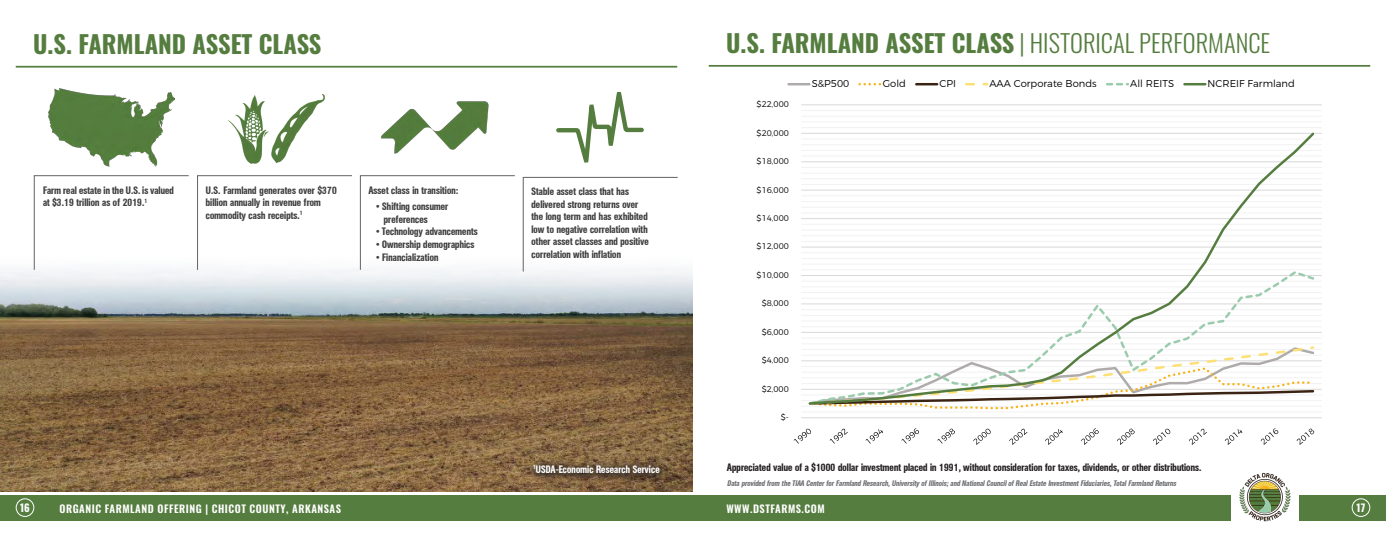
<style>
.page{position:relative;width:1386px;height:536px;background:#fff}
.page>*{position:absolute;margin:0;border:0;box-sizing:border-box;transform-origin:0 0}
.t1{font:700 24.5px "Oswald";color:#557d3f}
.t2{font:10.5px/12.6px "Agent Con Med DB Normal";color:#3e3e3f}
.t3{font:10.5px "Agent Con Med DB Normal";color:#231f20}
.t4{font:600 10.5px "Oswald";letter-spacing:.05em;color:#fff}
.t5{font:10.5px "Agent Con Med DB Normal";color:#fff}
.t6{font:700 10.5px "Oswald";color:#fff}
.t7{font:300 9.97px "Montserrat";color:#000}
.t8{font:300 8.22px "Montserrat";letter-spacing:-.005em;color:#000}
.t9{font:italic 7.88px "Agent Con Med DB Normal";color:#6c6d70}
.s1{font-weight:300}
</style>
<div class="page">
<div style="left:1299px;top:495px;width:87px;height:25px;background:#557d3f"></div>
<div style="left:685px;top:495px;width:545px;height:25px;background:#557d3f"></div>
<div style="left:1352px;top:498px;width:18px;height:18px;border:1px solid #fff;border-radius:50%"></div>
<div style="left:0;top:495px;width:701px;height:25px;background:#557d3f"></div>
<div style="left:16px;top:498px;width:18px;height:18px;border:1px solid #fff;border-radius:50%"></div>
<img style="left:0;top:251px;width:693px;height:241px">
<hr style="left:16px;top:66px;width:661px;height:2px;background:#557d3f">
<hr style="left:709px;top:65px;width:661px;height:2px;background:#557d3f">
<img style="left:1239px;top:472px;width:52px;height:50px">
<img style="left:49px;top:88px;width:125px;height:78px">
<img style="left:274px;top:94px;width:50px;height:69px">
<img style="left:228px;top:95px;width:46px;height:69px">
<img style="left:381px;top:101px;width:108px;height:53px">
<svg style="left:556px;top:92px;width:88px;height:71px"></svg>
<svg style="left:33px;top:175px;width:157px;height:95px"></svg>
<svg style="left:197px;top:175px;width:156px;height:95px"></svg>
<svg style="left:360px;top:175px;width:156px;height:95px"></svg>
<svg style="left:522px;top:176px;width:157px;height:96px"></svg>
<div style="left:529px;top:464px;width:135px;height:17px;background:#231f20;opacity:.75"></div>
<div style="left:527px;top:458px;width:140px;height:22px;background:#231f20;opacity:.75"></div>
<svg style="left:787px;top:83px;width:535px;height:362px"></svg>
<p class="t1" style="left:33px;top:31px;width:290px">U.S. FARMLAND ASSET CLASS</p>
<p class="t1" style="left:726px;top:30px;width:546px">U.S. FARMLAND ASSET CLASS <span class="s1">| HISTORICAL PERFORMANCE</span></p>
<p class="t2" style="left:43px;top:184px;width:133px">Farm real estate in the U.S. is valued at $3.19 trillion as of 2019.<sup>1</sup></p>
<p class="t2" style="left:206px;top:184px;width:133px">U.S. Farmland generates over $370 billion annually in revenue from</p>
<p class="t2" style="left:206px;top:209px;width:98px">commodity cash receipts.<sup>1</sup></p>
<p class="t2" style="left:369px;top:184px;width:91px">Asset class in transition:</p>
<p class="t2" style="left:376px;top:200px;width:74px">• Shifting consumer</p>
<p class="t2" style="left:384px;top:213px;width:45px">preferences</p>
<p class="t2" style="left:376px;top:225px;width:103px">• Technology advancements</p>
<p class="t2" style="left:376px;top:238px;width:100px">• Ownership demographics</p>
<p class="t2" style="left:376px;top:250px;width:64px">• Financialization</p>
<p class="t2" style="left:532px;top:185px;width:119px">Stable asset class that has delivered strong returns over the long term and has exhibited low to negative correlation with other asset classes and positive correlation with inflation</p>
<p class="t8" style="left:757px;top:98px;width:34px">$22,000</p>
<p class="t8" style="left:757px;top:126px;width:34px">$20,000</p>
<p class="t8" style="left:757px;top:155px;width:34px">$18,000</p>
<p class="t8" style="left:757px;top:183px;width:34px">$16,000</p>
<p class="t8" style="left:757px;top:211px;width:34px">$14,000</p>
<p class="t8" style="left:757px;top:240px;width:34px">$12,000</p>
<p class="t8" style="left:757px;top:268px;width:34px">$10,000</p>
<p class="t8" style="left:762px;top:297px;width:29px">$8,000</p>
<p class="t8" style="left:762px;top:325px;width:29px">$6,000</p>
<p class="t8" style="left:762px;top:354px;width:29px">$4,000</p>
<p class="t8" style="left:762px;top:382px;width:29px">$2,000</p>
<p class="t8" style="left:781px;top:410px;width:10px">$-</p>
<p class="t7" style="left:812px;top:76px;width:39px">S&amp;P500</p>
<p class="t7" style="left:883px;top:76px;width:25px">Gold</p>
<p class="t7" style="left:939px;top:76px;width:18px">CPI</p>
<p class="t7" style="left:990px;top:76px;width:109px">AAA Corporate Bonds</p>
<p class="t7" style="left:1130px;top:76px;width:45px">All REITS</p>
<p class="t7" style="left:1208px;top:76px;width:89px">NCREIF Farmland</p>
<p class="t5" style="left:533px;top:463px;width:128px"><sup>1</sup>USDA-Economic Research Service</p>
<p class="t3" style="left:727px;top:461px;width:476px">Appreciated value of a $1000 dollar investment placed in 1991, without consideration for taxes, dividends, or other distributions.</p>
<p class="t9" style="left:727px;top:478px;width:452px">Data provided from the TIAA CenterforFarmland Research,University ofIllinois;and NationalCouncilofRealEstate InvestmentFiduciaries,TotalFarmland Returns</p>
<p class="t6" style="left:20px;top:502px;width:11px">16</p>
<p class="t4" style="left:60px;top:503px;width:283px">ORGANIC FARMLAND OFFERING | CHICOT COUNTY, ARKANSAS</p>
<p class="t4" style="left:726px;top:503px;width:100px">WWW.DSTFARMS.COM</p>
<p class="t6" style="left:1357px;top:502px;width:10px">17</p>
</div>
